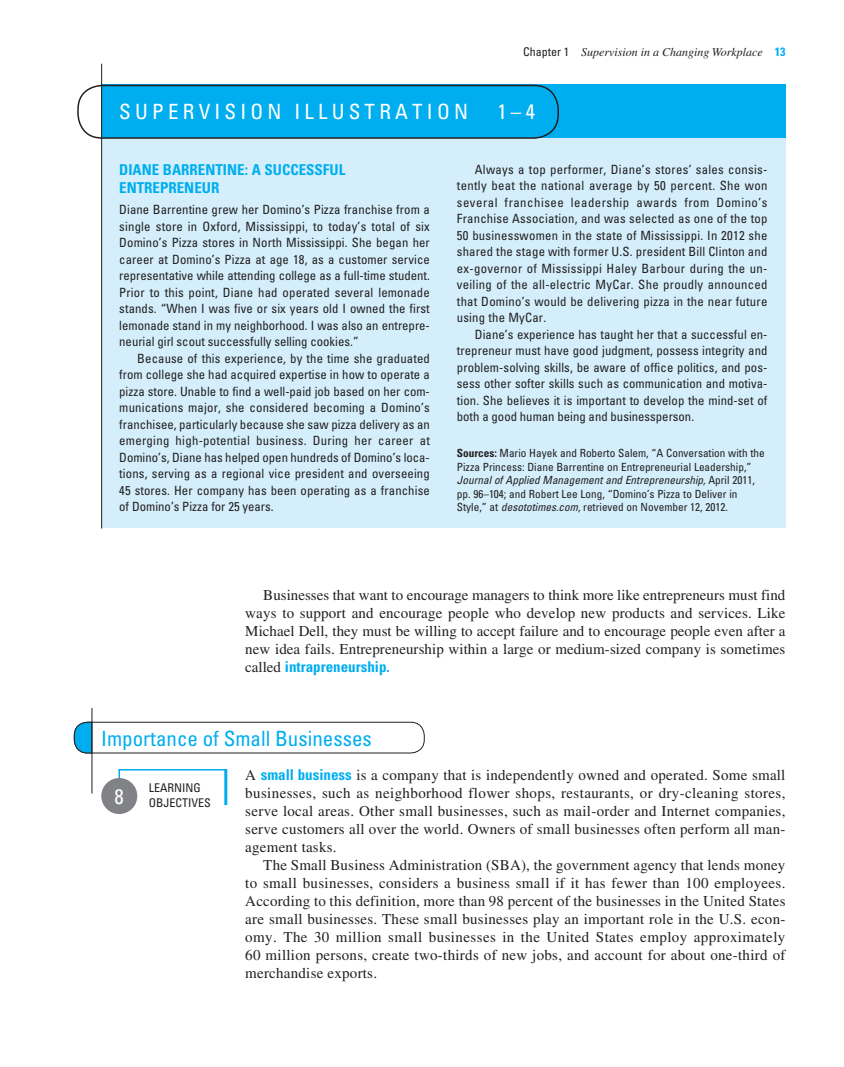
<style>
.page{position:relative;width:844px;height:1067px;background:#fff}
.page>*{position:absolute;margin:0;border:0;box-sizing:border-box;transform-origin:0 0}
.t1{font:condensed 21px "Univers LT Std";color:#00aeef}
.t2{font:condensed 21px "Univers LT Std";letter-spacing:.2em;color:#fff}
.t3{font:15px/18px "Times LT Std";letter-spacing:.015em;color:#231f20;text-align:justify}
.t4{font:700 condensed 15px/18px "Univers LT Std";color:#00aeef}
.t5{font:condensed 12.75px/16.5px "Univers LT Std";color:#231f20;text-align:justify}
.t6{font:italic 12px "Times LT Std";color:#231f20}
.t7{font:condensed 12px/15px "Univers LT Std";color:#231f20}
.t8{font:condensed 11.25px/13.5px "Univers LT Std";color:#231f20}
.s1{font-family:"Univers LT Std";font-style:normal;font-stretch:condensed}
.s2{font-family:"Univers LT Std";font-weight:700;font-style:normal;font-stretch:condensed;color:#00aeef}
.s3{font-weight:700}
.s4{font-style:italic}
.s5{font-family:"Times LT Std";font-weight:400;font-stretch:normal;color:#231f20}
.s6{font-family:"Univers LT Std";font-weight:700;font-stretch:condensed;color:#00aeef}
</style>
<div class="page">
<div style="left:101px;top:778px;width:36px;height:36px;background:#808285;border-radius:50%"></div>
<svg style="left:118px;top:770px;width:2px;height:8px"></svg>
<hr style="left:118px;top:769px;width:108px;height:1px;background:#00aeef">
<hr style="left:224px;top:769px;width:3px;height:36px;background:#00aeef">
<div style="left:101px;top:85px;width:684px;height:54px;background:#00aeef"></div>
<div style="left:101px;top:139px;width:684px;height:389px;background:#d4effb"></div>
<hr style="left:101px;top:64px;width:1px;height:464px;background:#231f20">
<div style="left:77px;top:85px;width:482px;height:54px;border:2px solid #231f20;border-radius:24px"></div>
<div style="left:74px;top:722px;width:351px;height:31px;border:1px solid #231f20;border-radius:14px"></div>
<svg style="left:74px;top:721px;width:18px;height:32px"></svg>
<hr style="left:92px;top:708px;width:1px;height:85px;background:#231f20">
<p class="t6" style="left:523px;top:47px;width:264px"><span class="s1">Chapter 1</span> Supervision in a Changing Workplace <span class="s2">13</span></p>
<h1 class="t2" style="left:119px;top:103px;width:350px">SUPERVISION ILLUSTRATION</h1>
<h1 class="t2" style="left:497px;top:103px;width:39px">1–4</h1>
<p class="t4" style="left:119px;top:162px;width:228px">DIANE BARRENTINE: A SUCCESSFUL<br>ENTREPRENEUR</p>
<p class="t5" style="left:119px;top:202px;width:312px">Diane Barrentine grew her Domino’s Pizza franchise from a single store in Oxford, Mississippi, to today’s total of six Domino’s Pizza stores in North Mississippi. She began her career at Domino’s Pizza at age 18, as a customer service representative while attending college as a full-time student.<br>Prior to this point, Diane had operated several lemonade stands. “When I was five or six years old I owned the first lemonade stand in my neighborhood. I was also an entrepre&shy;neurial girl scout successfully selling cookies.”</p>
<p class="t5" style="left:119px;top:350px;width:312px;text-indent:18px">Because of this experience, by the time she graduated from college she had acquired expertise in how to operate a pizza store. Unable to find a well-paid job based on her com&shy;munications major, she considered becoming a Domino’s franchisee, particularly because she saw pizza delivery as an emerging high-potential business. During her career at Domino’s, Diane has helped open hundreds of Domino’s loca&shy;tions, serving as a regional vice president and overseeing 45 stores. Her company has been operating as a franchise of Domino’s Pizza for 25 years.</p>
<p class="t5" style="left:457px;top:161px;width:312px;text-indent:18px">Always a top performer, Diane’s stores’ sales consis&shy;tently beat the national average by 50 percent. She won several franchisee leadership awards from Domino’s Franchise Association, and was selected as one of the top 50 businesswomen in the state of Mississippi. In 2012 she shared the stage with former U.S. president Bill Clinton and ex-governor of Mississippi Haley Barbour during the un&shy;veiling of the all-electric MyCar. She proudly announced that Domino’s would be delivering pizza in the near future using the MyCar.</p>
<p class="t5" style="left:457px;top:326px;width:312px;text-indent:18px">Diane’s experience has taught her that a successful en&shy;trepreneur must have good judgment, possess integrity and problem-solving skills, be aware of office politics, and pos&shy;sess other softer skills such as communication and motiva&shy;tion. She believes it is important to develop the mind-set of both a good human being and businessperson.</p>
<p class="t8" style="left:457px;top:447px;width:309px"><span class="s3">Sources:</span> Mario Hayek and Roberto Salem, “A Conversation with the Pizza Princess: Diane Barrentine on Entrepreneurial Leadership,” <span class="s4">Journal of Applied Management and Entrepreneurship,</span> April 2011, pp. 96–104; and Robert Lee Long, “Domino’s Pizza to Deliver in Style,” at <span class="s4">desototimes.com,</span> retrieved on November 12, 2012.</p>
<p class="t3" style="left:245px;top:587px;width:542px;text-indent:18px">Businesses that want to encourage managers to think more like entrepreneurs must find ways to support and encourage people who develop new products and services. Like Michael Dell, they must be willing to accept failure and to encourage people even after a new idea fails. Entrepreneurship within a large or medium-sized company is sometimes</p>
<p class="t4" style="left:245px;top:658px;width:146px"><span class="s5">called</span> intrapreneurship.</p>
<h1 class="t1" style="left:101px;top:729px;width:272px">Importance of Small Businesses</h1>
<p class="t3" style="left:245px;top:767px;width:542px">A <span class="s6">small business</span> is a company that is independently owned and operated. Some small businesses, such as neighborhood flower shops, restaurants, or dry-cleaning stores, serve local areas. Other small businesses, such as mail-order and Internet companies, serve customers all over the world. Owners of small businesses often perform all man&shy;agement tasks.</p>
<p class="t3" style="left:245px;top:857px;width:542px;text-indent:18px">The Small Business Administration (SBA), the government agency that lends money to small businesses, considers a business small if it has fewer than 100 employees.<br>According to this definition, more than 98 percent of the businesses in the United States are small businesses. These small businesses play an important role in the U.S. econ&shy;omy. The 30 million small businesses in the United States employ approximately 60 million persons, create two-thirds of new jobs, and account for about one-third of merchandise exports.</p>
<h1 class="t2" style="left:114px;top:787px;width:11px">8</h1>
<p class="t7" style="left:149px;top:780px;width:64px">LEARNING<br>OBJECTIVES</p>
</div>
